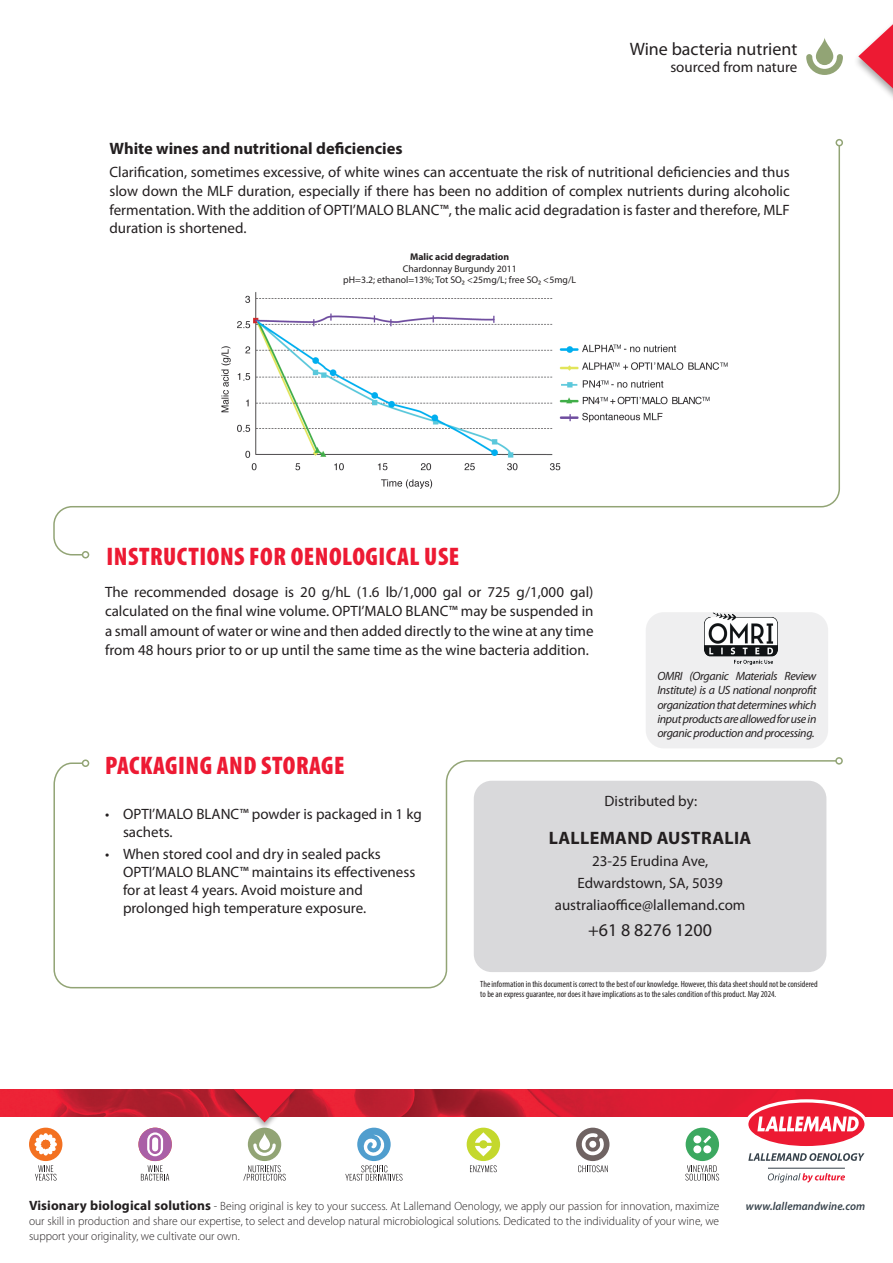
<style>
.page{position:relative;width:893px;height:1263px;background:#fff}
.page>*{position:absolute;margin:0;border:0;box-sizing:border-box;transform-origin:0 0}
.t1{font:900 condensed 25.5px "Myriad Pro";letter-spacing:.02em;color:#ed1a33}
.t2{font:18px "Myriad Pro";color:#231f20}
.t3{font:700 18px "Myriad Pro";letter-spacing:.02em;color:#231f20}
.t4{font:700 16.5px "Myriad Pro";color:#231f20}
.t5{font:15px/18px "Myriad Pro";color:#231f20;text-align:justify}
.t6{font:300 12px/15px "Myriad Pro";color:#231f20;text-align:justify;scale:.96 1}
.t7{font:italic 12px/14.4px "Myriad Pro";letter-spacing:-.03em;color:#231f20;text-align:justify}
.t8{font:italic 600 11.55px "Myriad Pro";letter-spacing:.01em;color:#36414a;scale:.96 1}
.t9{font:9.75px/11.7px "Myriad Pro";color:#231f20;text-align:center}
.t10{font:700 9.75px "Myriad Pro";color:#231f20}
.t11{font:condensed 9px/10.8px "Myriad Pro";color:#231f20}
.s1{font-weight:700;font-size:13.5px}
</style>
<div class="page">
<svg style="left:858px;top:24px;width:35px;height:73px"></svg>
<svg style="left:806px;top:38px;width:37px;height:37px"></svg>
<img style="left:0;top:1089px;width:893px;height:27px">
<hr style="left:768px;top:1168px;width:77px;height:1px;background:#36414a">
<svg style="left:745px;top:1099px;width:123px;height:62px"></svg>
<svg style="left:768px;top:1173px;width:77px;height:10px"></svg>
<div style="left:357px;top:1128px;width:34px;height:33px;background:#509ece;border-radius:50%"></div>
<svg style="left:363px;top:1135px;width:22px;height:21px"></svg>
<svg style="left:141px;top:1165px;width:28px;height:16px"></svg>
<div style="left:138px;top:1128px;width:34px;height:33px;background:#aa5fa6;border-radius:50%"></div>
<svg style="left:147px;top:1132px;width:16px;height:24px"></svg>
<svg style="left:470px;top:1165px;width:27px;height:7px"></svg>
<div style="left:467px;top:1128px;width:33px;height:33px;background:#c4d82d;border-radius:50%"></div>
<svg style="left:475px;top:1132px;width:17px;height:24px"></svg>
<svg style="left:243px;top:1165px;width:43px;height:16px"></svg>
<div style="left:248px;top:1128px;width:33px;height:33px;background:#92a475;border-radius:50%"></div>
<svg style="left:259px;top:1133px;width:11px;height:17px"></svg>
<svg style="left:253px;top:1143px;width:23px;height:13px"></svg>
<svg style="left:35px;top:1165px;width:22px;height:16px"></svg>
<div style="left:29px;top:1128px;width:33px;height:33px;background:#f37121;border-radius:50%"></div>
<svg style="left:35px;top:1133px;width:22px;height:22px"></svg>
<svg style="left:685px;top:1165px;width:34px;height:15px"></svg>
<div style="left:686px;top:1128px;width:33px;height:33px;background:#3ca860;border-radius:50%"></div>
<div style="left:693px;top:1135px;width:8px;height:8px;background:#fff;border-radius:50%"></div>
<div style="left:693px;top:1145px;width:8px;height:8px;background:#fff;border-radius:50%"></div>
<div style="left:703px;top:1145px;width:8px;height:8px;background:#fff;border-radius:50%"></div>
<svg style="left:703px;top:1135px;width:8px;height:8px"></svg>
<svg style="left:578px;top:1165px;width:30px;height:7px"></svg>
<div style="left:576px;top:1128px;width:33px;height:33px;background:#6f6362;border-radius:50%"></div>
<svg style="left:581px;top:1133px;width:23px;height:22px"></svg>
<svg style="left:345px;top:1165px;width:58px;height:16px"></svg>
<div style="left:229px;top:1087px;width:71px;height:43px;background:#231f20;opacity:.4"></div>
<svg style="left:234px;top:1089px;width:61px;height:33px;background:#d6394b"></svg>
<svg style="left:53px;top:760px;width:782px;height:229px"></svg>
<div style="left:82px;top:759px;width:7px;height:8px;border:2px solid #92a475;border-radius:50%"></div>
<div style="left:835px;top:757px;width:8px;height:8px;border:2px solid #92a475;border-radius:50%"></div>
<svg style="left:53px;top:145px;width:788px;height:411px"></svg>
<div style="left:82px;top:551px;width:7px;height:7px;border:2px solid #92a475;border-radius:50%"></div>
<div style="left:835px;top:139px;width:8px;height:7px;border:2px solid #92a475;border-radius:50%"></div>
<img style="left:212px;top:284px;width:517px;height:212px">
<div style="left:646px;top:612px;width:182px;height:136px;background:#efeff0;border-radius:18px"></div>
<img style="left:705px;top:612px;width:73px;height:53px">
<div style="left:474px;top:781px;width:352px;height:191px;background:#d9d9db;border-radius:18px"></div>
<p class="t2" style="left:630px;top:38px;width:169px">Wine bacteria nutrient</p>
<p class="t5" style="left:670px;top:57px;width:129px">sourced from nature</p>
<p class="t4" style="left:109px;top:137px;width:295px">White wines and nutritional deficiencies</p>
<p class="t5" style="left:109px;top:162px;width:682px;line-height:18.9px">Clarification, sometimes excessive, of white wines can accentuate the risk of nutritional deficiencies and thus slow down the MLF duration, especially if there has been no addition of complex nutrients during alcoholic fermentation. With the addition of OPTI’MALO BLANC™, the malic acid degradation is faster and therefore, MLF duration is shortened.</p>
<p class="t10" style="left:410px;top:250px;width:101px">Malic acid degradation</p>
<p class="t9" style="left:343px;top:262px;width:234px">Chardonnay Burgundy 2011<br>pH=3.2; ethanol=13%; Tot SO₂ &lt;25mg/L; free SO₂ &lt;5mg/L</p>
<h1 class="t1" style="left:107px;top:540px;width:354px">INSTRUCTIONS FOR OENOLOGICAL USE</h1>
<p class="t5" style="left:105px;top:582px;width:490px;line-height:19.5px">The recommended dosage is 20 g/hL (1.6 lb/1,000 gal or 725 g/1,000 gal) calculated on the final wine volume. OPTI’MALO BLANC™ may be suspended in a small amount of water or wine and then added directly to the wine at any time from 48 hours prior to or up until the same time as the wine bacteria addition.</p>
<p class="t7" style="left:657px;top:668px;width:161px">OMRI (Organic Materials Review Institute) is a US national nonprofit organization that determines which input products are allowed for use in organic production and processing.</p>
<h1 class="t1" style="left:105px;top:749px;width:241px">PACKAGING AND STORAGE</h1>
<p class="t5" style="left:123px;top:805px;width:300px;text-indent:-18px">• OPTI’MALO BLANC™ powder is packaged in 1 kg sachets.</p>
<p class="t5" style="left:123px;top:845px;width:294px;text-align:left;text-indent:-18px">• When stored cool and dry in sealed packs OPTI’MALO BLANC™ maintains its effectiveness for at least 4 years. Avoid moisture and prolonged high temperature exposure.</p>
<p class="t5" style="left:605px;top:792px;width:94px">Distributed by:</p>
<p class="t3" style="left:549px;top:826px;width:204px">LALLEMAND AUSTRALIA</p>
<p class="t5" style="left:555px;top:849px;width:192px;line-height:22.2px;text-align:center">23-25 Erudina Ave,<br>Edwardstown, SA, 5039 australiaoffice@lallemand.com</p>
<p class="t2" style="left:588px;top:918px;width:125px">+61 8 8276 1200</p>
<p class="t11" style="left:480px;top:978px;width:339px">The information in this document is correct to the best of our knowledge. However, this data sheet should not be considered to be an express guarantee, nor does it have implications as to the sales condition of this product. May 2024.</p>
<p class="t6" style="left:29px;top:1198px;width:720px"><span class="s1">Visionary biological solutions</span> - Being original is key to your success. At Lallemand Oenology, we apply our passion for innovation, maximize our skill in production and share our expertise, to select and develop natural microbiological solutions. Dedicated to the individuality of your wine, we support your originality, we cultivate our own.</p>
<p class="t8" style="left:746px;top:1198px;width:126px">www.lallemandwine.com</p>
</div>
